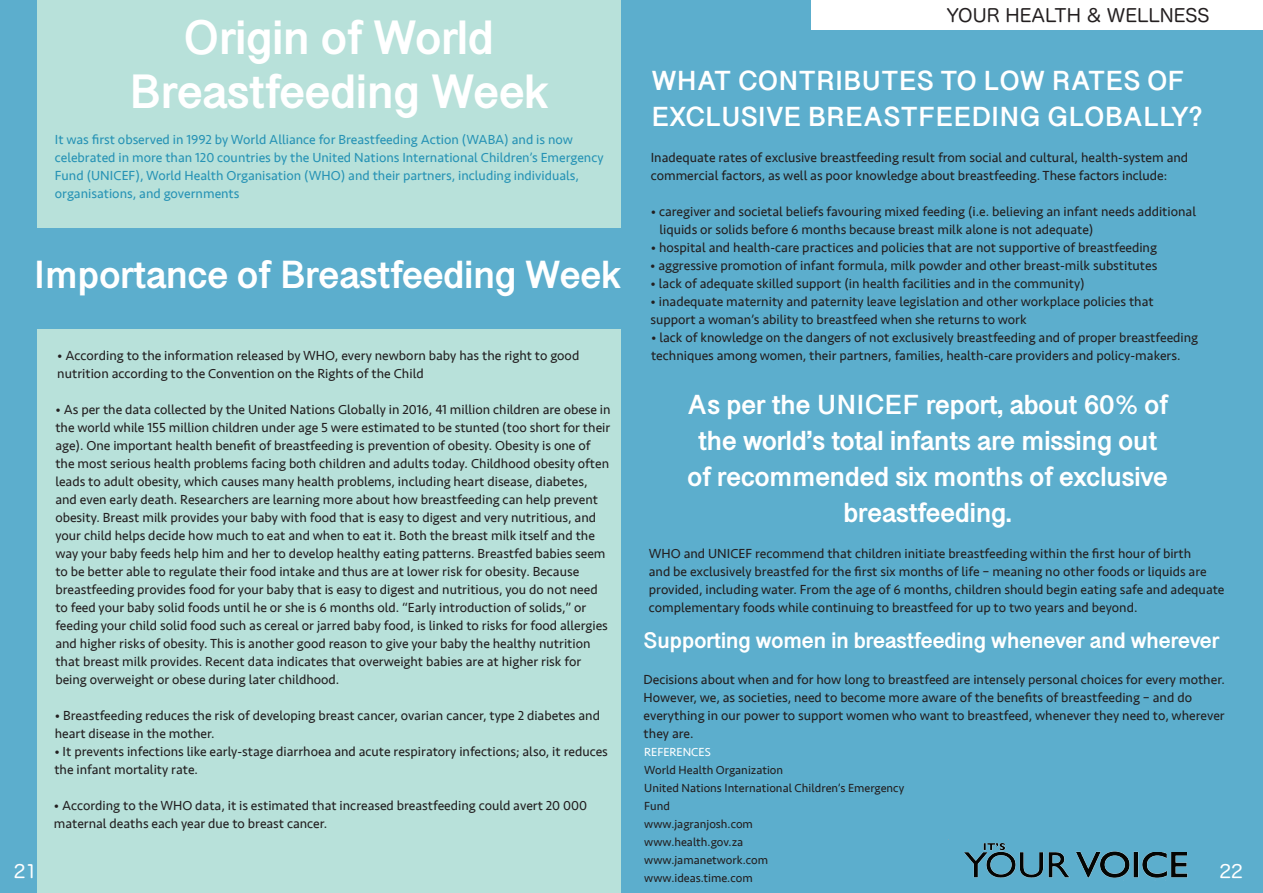
<style>
.page{position:relative;width:1263px;height:893px;background:#5caecd}
.page>*{position:absolute;margin:0;border:0;box-sizing:border-box;transform-origin:0 0}
.t1{font:700 42px/54px "Oriya Sangam MN";color:#fff;text-align:center}
.t2{font:700 34.2px "Oriya Sangam MN";color:#fff}
.t3{font:700 24px/36px "Oriya Sangam MN";color:#fff}
.t4{font:700 19.5px "Oriya Sangam MN";color:#fff}
.t5{font:18px "Hira Maru Pro W4";color:#231f20}
.t6{font:18px "Hira Maru Pro W4";color:#fff}
.t7{font:13.5px/18px "Seravek";color:#231f20}
.t8{font:13.5px/18px "Seravek";color:#2793b5}
.t9{font:12px/18px "Seravek";color:#231f20}
.t10{font:12px "Seravek";color:#fff}
</style>
<div class="page">
<div style="left:38px;top:0;width:583px;height:227px;background:#b8e1da"></div>
<div style="left:38px;top:329px;width:583px;height:564px;background:#b8e1da"></div>
<div style="left:812px;top:0;width:451px;height:30px;background:#fff"></div>
<img style="left:948px;top:839px;width:240px;height:39px">
<div style="left:1139px;top:839px;width:52px;height:12px;background:#5caecd"></div>
<p class="t5" style="left:946px;top:0;width:265px">YOUR HEALTH &amp; WELLNESS</p>
<p class="t1" style="left:129px;top:14px;width:421px">Origin of World<br>Breastfeeding Week</p>
<p class="t8" style="left:55px;top:130px;width:550px">It was first observed in 1992 by World Alliance for Breastfeeding Action (WABA) and is now celebrated in more than 120 countries by the United Nations International Children’s Emergency Fund (UNICEF), World Health Organisation (WHO) and their partners, including individuals, organisations, and governments</p>
<p class="t3" style="left:651px;top:64px;width:553px">WHAT CONTRIBUTES TO LOW RATES OF<br>EXCLUSIVE BREASTFEEDING GLOBALLY?</p>
<p class="t7" style="left:651px;top:148px;width:539px">Inadequate rates of exclusive breastfeeding result from social and cultural, health-system and commercial factors, as well as poor knowledge about breastfeeding. These factors include:</p>
<p class="t7" style="left:659px;top:202px;width:538px;text-indent:-9px">• caregiver and societal beliefs favouring mixed feeding (i.e. believing an infant needs additional liquids or solids before 6 months because breast milk alone is not adequate)</p>
<p class="t7" style="left:651px;top:238px;width:508px">• hospital and health-care practices and policies that are not supportive of breastfeeding</p>
<p class="t7" style="left:650px;top:274px;width:436px">• lack of adequate skilled support (in health facilities and in the community)</p>
<p class="t2" style="left:34px;top:251px;width:589px">Importance of Breastfeeding Week</p>
<p class="t7" style="left:650px;top:256px;width:509px">• aggressive promotion of infant formula, milk powder and other breast-milk substitutes</p>
<p class="t7" style="left:650px;top:292px;width:505px">• inadequate maternity and paternity leave legislation and other workplace policies that support a woman’s ability to breastfeed when she returns to work</p>
<p class="t7" style="left:651px;top:328px;width:549px">• lack of knowledge on the dangers of not exclusively breastfeeding and of proper breastfeeding techniques among women, their partners, families, health-care providers and policy-makers.</p>
<p class="t3" style="left:687px;top:388px;width:482px;text-align:center">As per the UNICEF report, about 60% of the world’s total infants are missing out of recommended six months of exclusive breastfeeding.</p>
<p class="t7" style="left:649px;top:544px;width:577px">WHO and UNICEF recommend that children initiate breastfeeding within the first hour of birth<br>and be exclusively breastfed for the first six months of life – meaning no other foods or liquids are provided, including water. From the age of 6 months, children should begin eating safe and adequate complementary foods while continuing to breastfeed for up to two years and beyond.</p>
<p class="t4" style="left:644px;top:627px;width:577px">Supporting women in breastfeeding whenever and wherever</p>
<p class="t7" style="left:644px;top:670px;width:583px">Decisions about when and for how long to breastfeed are intensely personal choices for every mother.<br>However, we, as societies, need to become more aware of the benefits of breastfeeding – and do everything in our power to support women who want to breastfeed, whenever they need to, wherever they are.</p>
<p class="t10" style="left:644px;top:743px;width:68px">REFERENCES</p>
<p class="t9" style="left:644px;top:761px;width:140px">World Health Organization</p>
<p class="t9" style="left:644px;top:779px;width:262px">United Nations International Children’s Emergency<br>Fund</p>
<p class="t9" style="left:644px;top:815px;width:110px">www.jagranjosh.com</p>
<p class="t9" style="left:644px;top:833px;width:100px">www.health.gov.za</p>
<p class="t9" style="left:644px;top:851px;width:125px">www.jamanetwork.com</p>
<p class="t9" style="left:644px;top:869px;width:110px">www.ideas.time.com</p>
<p class="t7" style="left:57px;top:346px;width:523px">• According to the information released by WHO, every newborn baby has the right to good nutrition according to the Convention on the Rights of the Child</p>
<p class="t7" style="left:55px;top:400px;width:557px">• As per the data collected by the United Nations Globally in 2016, 41 million children are obese in the world while 155 million children under age 5 were estimated to be stunted (too short for their age). One important health benefit of breastfeeding is prevention of obesity. Obesity is one of the most serious health problems facing both children and adults today. Childhood obesity often leads to adult obesity, which causes many health problems, including heart disease, diabetes, and even early death. Researchers are learning more about how breastfeeding can help prevent obesity. Breast milk provides your baby with food that is easy to digest and very nutritious, and your child helps decide how much to eat and when to eat it. Both the breast milk itself and the way your baby feeds help him and her to develop healthy eating patterns. Breastfed babies seem to be better able to regulate their food intake and thus are at lower risk for obesity. Because breastfeeding provides food for your baby that is easy to digest and nutritious, you do not need to feed your baby solid foods until he or she is 6 months old. “Early introduction of solids,” or feeding your child solid food such as cereal or jarred baby food, is linked to risks for food allergies and higher risks of obesity. This is another good reason to give your baby the healthy nutrition that breast milk provides. Recent data indicates that overweight babies are at higher risk for being overweight or obese during later childhood.</p>
<p class="t7" style="left:55px;top:706px;width:547px">• Breastfeeding reduces the risk of developing breast cancer, ovarian cancer, type 2 diabetes and heart disease in the mother.</p>
<p class="t7" style="left:54px;top:742px;width:555px">• It prevents infections like early-stage diarrhoea and acute respiratory infections; also, it reduces the infant mortality rate.</p>
<p class="t7" style="left:54px;top:796px;width:535px">• According to the WHO data, it is estimated that increased breastfeeding could avert 20 000 maternal deaths each year due to breast cancer.</p>
<p class="t6" style="left:14px;top:856px;width:25px">21</p>
<p class="t6" style="left:1219px;top:856px;width:25px">22</p>
</div>
